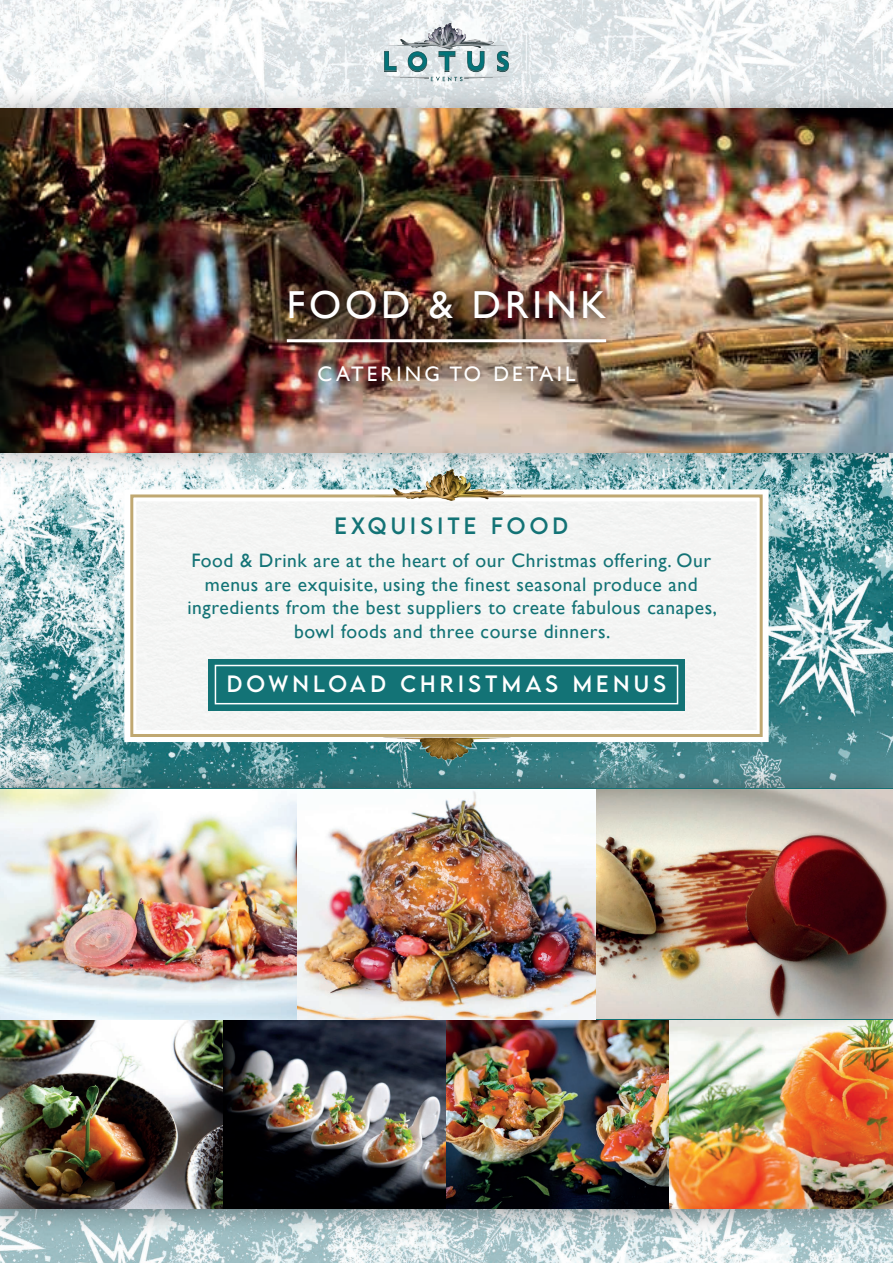
<style>
.page{position:relative;width:893px;height:1263px;background:#fff}
.page>*{position:absolute;margin:0;border:0;box-sizing:border-box;transform-origin:0 0}
.t1{font:39px "Gill Sans";letter-spacing:.1em;color:#fff}
.t2{font:21px "LEMONMILK";letter-spacing:.2em;color:#fff}
.t3{font:21px "Gill Sans";letter-spacing:.15em;color:#fff}
.t4{font:21px "LEMONMILK";letter-spacing:.2em;color:#137376}
.t5{font:19.5px/23.4px "Gill Sans";letter-spacing:.03em;color:#137376;text-align:center}
</style>
<div class="page">
<img style="left:0;top:0;width:893px;height:1263px">
<div style="left:0;top:85px;width:893px;height:392px;background:#231f20;opacity:.33"></div>
<div style="left:137px;top:502px;width:619px;height:227px;background:#f4f4f3"></div>
<div style="left:0;top:761px;width:893px;height:476px;background:#231f20;opacity:.54"></div>
<div style="left:130px;top:494px;width:633px;height:243px;border:3px solid #c0a871"></div>
<img style="left:284px;top:356px;width:324px;height:62px">
<div style="left:274px;top:278px;width:345px;height:78px;background:#231f20;opacity:.75"></div>
<hr style="left:287px;top:339px;width:319px;height:3px;background:#fff">
<img style="left:345px;top:459px;width:203px;height:56px">
<img style="left:308px;top:734px;width:277px;height:27px">
<img style="left:358px;top:23px;width:177px;height:85px">
<img style="left:0;top:789px;width:893px;height:420px">
<div style="left:208px;top:659px;width:477px;height:51px;background:#137376"></div>
<div style="left:215px;top:665px;width:463px;height:39px;border:2px solid #fff"></div>
<h1 class="t1" style="left:287px;top:282px;width:321px">FOOD &amp; DRINK</h1>
<p class="t3" style="left:317px;top:362px;width:259px">CATERING TO DETAIL</p>
<p class="t4" style="left:334px;top:512px;width:235px">EXQUISITE FOOD</p>
<p class="t5" style="left:187px;top:549px;width:531px">Food &amp; Drink are at the heart of our Christmas offering. Our menus are exquisite, using the finest seasonal produce and ingredients from the best suppliers to create fabulous canapes, bowl foods and three course dinners.</p>
<p class="t2" style="left:227px;top:670px;width:441px">DOWNLOAD CHRISTMAS MENUS</p>
</div>
